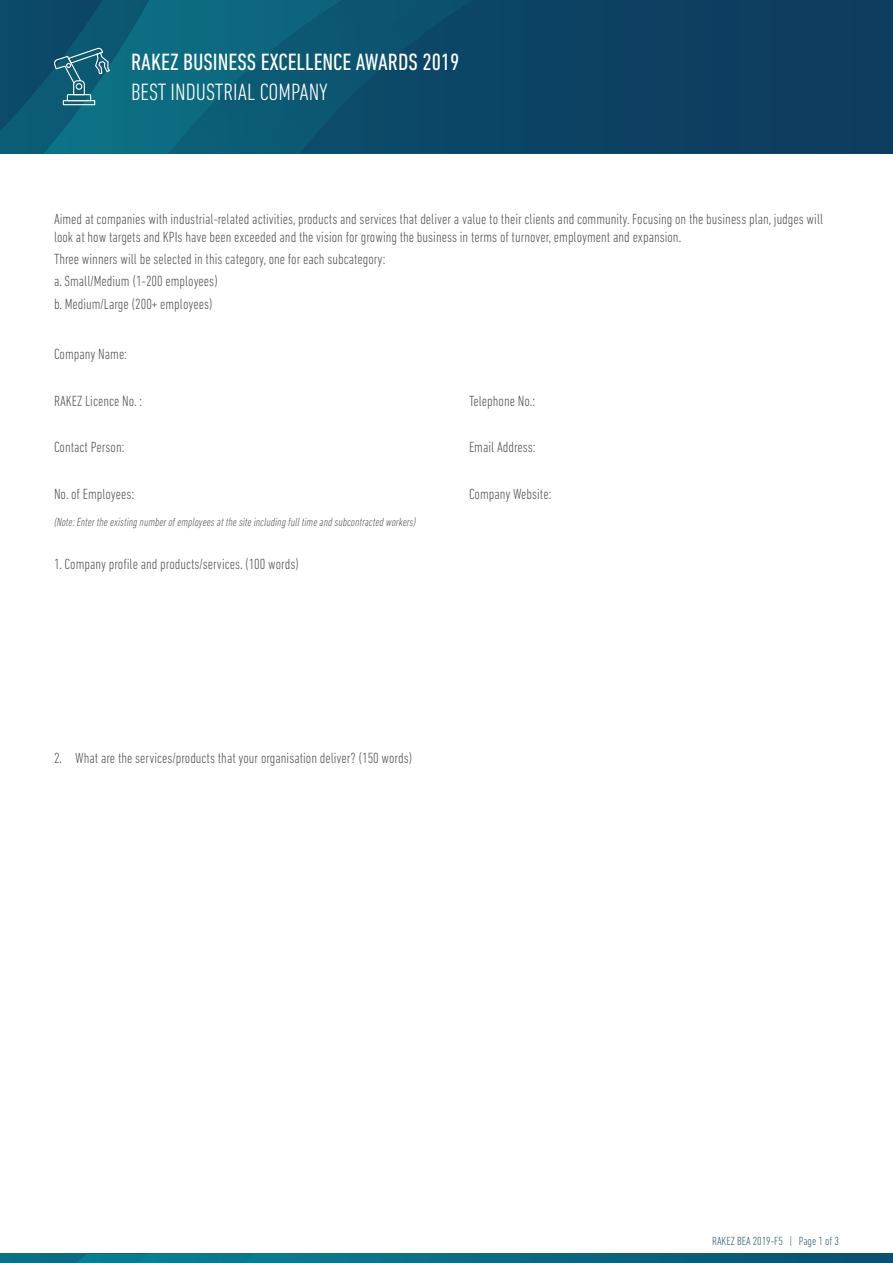
<style>
.page{position:relative;width:893px;height:1263px;background:#fff}
.page>*{position:absolute;margin:0;border:0;box-sizing:border-box;transform-origin:0 0}
.t1{font:condensed 24px "DIN Next LT Pro";color:#fff}
.t2{font:300 condensed 24px "DIN Next LT Pro";color:#fff}
.t3{font:300 condensed 15px/22.2px "DIN Next LT Pro";color:#58595b}
.t4{font:italic 300 condensed 12px "DIN Next LT Pro";color:#58595b}
.t5{font:300 condensed 12px "DIN Next LT Pro";color:#34657d}
</style>
<div class="page">
<svg style="left:260px;top:0;width:40px;height:153px;background:#0c5c76"></svg>
<svg style="left:300px;top:0;width:593px;height:153px;background:#0c4364"></svg>
<svg style="left:0;top:1254px;width:893px;height:9px;background:#0b6a7f"></svg>
<svg style="left:0;top:0;width:260px;height:153px;background:#0f627a"></svg>
<h1 class="t1" style="left:131px;top:48px;width:330px">RAKEZ BUSINESS EXCELLENCE AWARDS 2019</h1>
<h1 class="t2" style="left:131px;top:78px;width:198px">BEST INDUSTRIAL COMPANY</h1>
<p class="t3" style="left:54px;top:210px;width:771px;line-height:18px">Aimed at companies with industrial-related activities, products and services that deliver a value to their clients and community. Focusing on the business plan, judges will look at how targets and KPIs have been exceeded and the vision for growing the business in terms of turnover, employment and expansion.</p>
<p class="t3" style="left:54px;top:248px;width:333px">Three winners will be selected in this category, one for each subcategory: a. Small/Medium (1-200 employees)<br>b. Medium/Large (200+ employees)</p>
<p class="t3" style="left:54px;top:343px;width:75px">Company Name:</p>
<p class="t3" style="left:54px;top:389px;width:90px">RAKEZ Licence No. :</p>
<p class="t3" style="left:54px;top:436px;width:72px">Contact Person:</p>
<p class="t3" style="left:469px;top:389px;width:68px">Telephone No.:</p>
<p class="t3" style="left:469px;top:436px;width:68px">Email Address:</p>
<p class="t3" style="left:54px;top:482px;width:82px">No. of Employees:</p>
<p class="t3" style="left:469px;top:482px;width:84px">Company Website:</p>
<p class="t4" style="left:54px;top:515px;width:364px">(Note: Enter the existing number of employees at the site including full time and subcontracted workers)</p>
<p class="t3" style="left:54px;top:552px;width:246px">1. Company profile and products/services. (100 words)</p>
<p class="t3" style="left:54px;top:747px;width:360px">2. What are the services/products that your organisation deliver? (150 words)</p>
<p class="t5" style="left:712px;top:1234px;width:128px">RAKEZ BEA 2019-F5 | Page 1 of 3</p>
</div>
